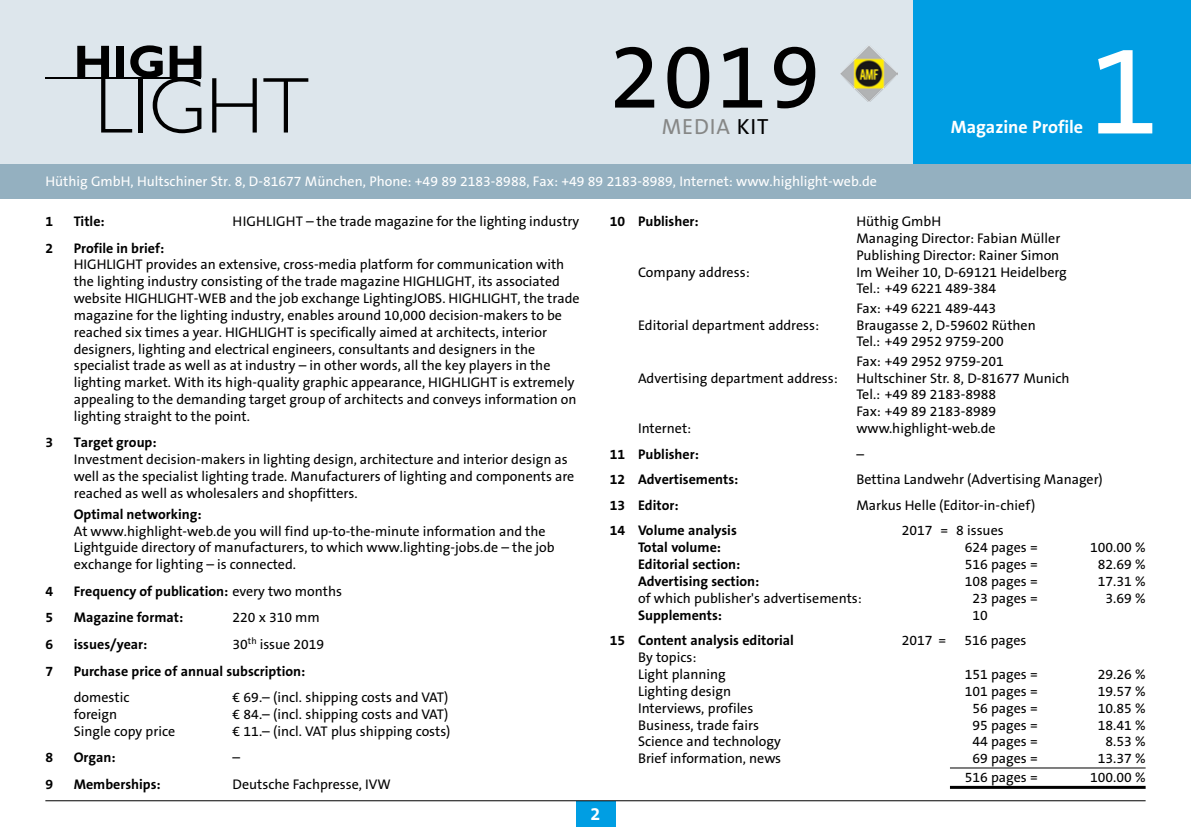
<style>
.page{position:relative;width:1191px;height:840px;background:#fff}
.page>*{position:absolute;margin:0;border:0;box-sizing:border-box;transform-origin:0 0}
.t1{font:128px "The Sans Os F";color:#fff}
.t2{font:92px "The Sans Os F";color:#000}
.t3{font:22px "The Sans Os F";letter-spacing:.04em;color:#868786}
.t4{font:700 18px "The Sans Os F";color:#fff}
.t5{font:14px/16.8px "The Sans Os F";color:#000}
.t6{font:700 14px "The Sans Os F";color:#000}
.t7{font:14px "The Sans Os F";color:#fff}
.s1{color:#000}
.s2{font-weight:400}
</style>
<div class="page">
<div style="left:0;top:0;width:1191px;height:164px;background:#dde6ec"></div>
<div style="left:913px;top:0;width:278px;height:198px;background:#009ee3"></div>
<div style="left:575px;top:800px;width:40px;height:25px;background:#009ee3"></div>
<hr style="left:45px;top:799px;width:1100px;height:1px;background:#000">
<div style="left:0;top:164px;width:1191px;height:34px;background:#94b0c0"></div>
<svg style="left:212px;top:78px;width:45px;height:54px"></svg>
<svg style="left:263px;top:78px;width:45px;height:54px"></svg>
<svg style="left:77px;top:45px;width:124px;height:88px"></svg>
<hr style="left:45px;top:77px;width:156px;height:2px;background:#000">
<img style="left:841px;top:46px;width:56px;height:55px">
<hr style="left:950px;top:767px;width:195px;height:1px;background:#000">
<hr style="left:950px;top:785px;width:195px;height:3px;background:#000">
<h2 class="t2" style="left:609px;top:17px;width:212px">2019</h2>
<h3 class="t3" style="left:662px;top:112px;width:108px">Media <span class="s1">KIT</span></h3>
<p class="t4" style="left:950px;top:116px;width:134px">Magazine Profile</p>
<p class="t7" style="left:45px;top:172px;width:833px">Hüthig GmbH, Hultschiner Str. 8, D-81677 München, Phone: +49 89 2183-8988, Fax: +49 89 2183-8989, I nternet: www.highlight-web.de</p>
<h1 class="t1" style="left:1088px;top:8px;width:72px">1</h1>
<p class="t6" style="left:45px;top:212px;width:9px">1</p>
<p class="t6" style="left:74px;top:212px;width:32px">Title:</p>
<p class="t5" style="left:232px;top:213px;width:24px">Highl</p>
<p class="t5" style="left:272px;top:213px;width:14px">ight</p>
<p class="t5" style="left:306px;top:213px;width:275px">– the trade magazine for the lighting industry</p>
<p class="t6" style="left:45px;top:239px;width:9px">2</p>
<p class="t6" style="left:74px;top:239px;width:92px">Profile in brief:</p>
<p class="t5" style="left:74px;top:256px;width:507px">HIGHLIGHT provides an extensive, cross-media platform for communication with the lighting industry consisting of the trade magazine HIGHLIGHT, its associated website HIGHLIGHT-WEB and the job exchange LightingJOBS. HIGHLIGHT, the trade magazine for the lighting industry, enables around 10,000 decision-makers to be reached six times a year. HIGHLIGHT is specifically aimed at architects, interior designers, lighting and electrical engineers, consultants and designers in the specialist trade as well as at industry – in other words, all the key players in the lighting market. With its high-quality graphic appearance, HIGHLIGHT is extremely appealing to the demanding target group of architects and conveys information on lighting straight to the point.</p>
<p class="t6" style="left:45px;top:433px;width:9px">3</p>
<p class="t6" style="left:74px;top:433px;width:84px">Target group:</p>
<p class="t5" style="left:74px;top:451px;width:502px">I nvestment decision-makers in lighting design, architecture and interior design as well as the specialist lighting trade. Manufacturers of lighting and components are reached as well as wholesalers and shopfitters.</p>
<p class="t6" style="left:74px;top:504px;width:130px">Optimal networking:</p>
<p class="t5" style="left:74px;top:522px;width:482px">At www.highlight-web.de you will find up-to-the-minute information and the<br>Lightguide directory of manufacturers, to which www.lighting-jobs.de – the job exchange for lighting – is connected.</p>
<p class="t6" style="left:45px;top:581px;width:9px">4</p>
<p class="t6" style="left:74px;top:581px;width:270px">Frequency of publication: <span class="s2">every two months</span></p>
<p class="t6" style="left:45px;top:608px;width:9px">5</p>
<p class="t6" style="left:74px;top:608px;width:111px">Magazine format:</p>
<p class="t5" style="left:232px;top:609px;width:89px">220 x 310 mm</p>
<p class="t6" style="left:45px;top:635px;width:9px">6</p>
<p class="t6" style="left:74px;top:635px;width:75px">issues/year:</p>
<p class="t5" style="left:232px;top:635px;width:93px">30<sup>th</sup> issue 2019</p>
<p class="t6" style="left:45px;top:661px;width:9px">7</p>
<p class="t6" style="left:74px;top:661px;width:233px">Purchase price of annual subscription:</p>
<p class="t5" style="left:74px;top:688px;width:57px">domestic</p>
<p class="t5" style="left:232px;top:688px;width:217px">€ 69.– (incl. shipping costs and VAT)</p>
<p class="t5" style="left:74px;top:705px;width:45px">foreign</p>
<p class="t5" style="left:232px;top:705px;width:217px">€ 84.– (incl. shipping costs and VAT)</p>
<p class="t5" style="left:74px;top:722px;width:103px">Single copy price</p>
<p class="t5" style="left:232px;top:722px;width:219px">€ 11.– (incl. VAT plus shipping costs)</p>
<p class="t6" style="left:45px;top:748px;width:9px">8</p>
<p class="t6" style="left:74px;top:748px;width:43px">Organ:</p>
<p class="t5" style="left:232px;top:748px;width:9px">–</p>
<p class="t6" style="left:45px;top:774px;width:9px">9</p>
<p class="t6" style="left:74px;top:774px;width:129px">Memberships: <span class="s2">D</span></p>
<p class="t5" style="left:242px;top:775px;width:150px">eutsche Fachpresse, IVW</p>
<p class="t4" style="left:590px;top:802px;width:11px">2</p>
<p class="t6" style="left:609px;top:212px;width:90px">10 Publisher:</p>
<p class="t5" style="left:856px;top:213px;width:205px">Hüthig GmbH<br>Managing Director: Fabian Müller<br>Publishing Director: Rainer Simon</p>
<p class="t5" style="left:638px;top:263px;width:113px">Company address:</p>
<p class="t5" style="left:856px;top:263px;width:212px">I m Weiher 10, D-69121 Heidelberg<br>Tel.: +49 6221 489-384</p>
<p class="t5" style="left:856px;top:299px;width:141px">Fax: +49 6221 489-443</p>
<p class="t5" style="left:609px;top:316px;width:13px">E</p>
<p class="t5" style="left:645px;top:316px;width:176px">ditorial department address:</p>
<p class="t5" style="left:856px;top:316px;width:181px">Braugasse 2, D-59602 Rüthen<br>Tel.: +49 2952 9759-200</p>
<p class="t5" style="left:856px;top:352px;width:149px">Fax: +49 2952 9759-201</p>
<p class="t5" style="left:609px;top:369px;width:20px">A</p>
<p class="t5" style="left:646px;top:369px;width:193px">dvertising department address:</p>
<p class="t5" style="left:856px;top:369px;width:215px">Hultschiner Str. 8, D-81677 Munich<br>Tel.: +49 89 2183-8988<br>Fax: +49 89 2183-8989</p>
<p class="t5" style="left:609px;top:420px;width:83px">I nternet:</p>
<p class="t5" style="left:856px;top:420px;width:141px">www.highlight-web.de</p>
<p class="t6" style="left:609px;top:445px;width:91px">11 Publisher:</p>
<p class="t5" style="left:856px;top:445px;width:9px">–</p>
<p class="t6" style="left:609px;top:470px;width:130px">12 Advertisements:</p>
<p class="t5" style="left:856px;top:471px;width:248px">Bettina Landwehr (Advertising Manager)</p>
<p class="t6" style="left:609px;top:495px;width:70px">13 Editor:</p>
<p class="t5" style="left:856px;top:496px;width:180px">Markus Helle (Editor-in-chief)</p>
<p class="t6" style="left:609px;top:521px;width:129px">14 Volume analysis</p>
<p class="t5" style="left:901px;top:522px;width:103px">2017 = 8 issues</p>
<p class="t6" style="left:638px;top:538px;width:85px">Total volume:</p>
<p class="t5" style="left:964px;top:539px;width:75px">624 pages =</p>
<p class="t5" style="left:1090px;top:539px;width:57px">100.00 %</p>
<p class="t6" style="left:638px;top:555px;width:104px">Editorial section:</p>
<p class="t5" style="left:964px;top:555px;width:75px">516 pages =</p>
<p class="t5" style="left:1097px;top:555px;width:49px">82.69 %</p>
<p class="t6" style="left:638px;top:572px;width:123px">Advertising section:</p>
<p class="t5" style="left:964px;top:572px;width:75px">108 pages =</p>
<p class="t5" style="left:1097px;top:572px;width:49px">17.31 %</p>
<p class="t5" style="left:638px;top:589px;width:225px">of which publisher's advertisements:</p>
<p class="t5" style="left:972px;top:589px;width:67px">23 pages =</p>
<p class="t5" style="left:1105px;top:589px;width:42px">3.69 %</p>
<p class="t6" style="left:638px;top:605px;width:86px">Supplements:</p>
<p class="t5" style="left:972px;top:606px;width:17px">10</p>
<p class="t6" style="left:609px;top:631px;width:186px">15 Content analysis editorial</p>
<p class="t5" style="left:901px;top:632px;width:46px">2017 =</p>
<p class="t5" style="left:964px;top:632px;width:64px">516 pages</p>
<p class="t5" style="left:638px;top:649px;width:89px">By topics:<br>Light planning</p>
<p class="t5" style="left:964px;top:665px;width:75px">151 pages =</p>
<p class="t5" style="left:1097px;top:665px;width:49px">29.26 %</p>
<p class="t5" style="left:638px;top:682px;width:95px">Lighting design</p>
<p class="t5" style="left:964px;top:682px;width:75px">101 pages =</p>
<p class="t5" style="left:1097px;top:682px;width:49px">19.57 %</p>
<p class="t5" style="left:638px;top:699px;width:117px">I nterviews, profiles</p>
<p class="t5" style="left:972px;top:699px;width:67px">56 pages =</p>
<p class="t5" style="left:1097px;top:699px;width:49px">10.85 %</p>
<p class="t5" style="left:638px;top:716px;width:122px">Business, trade fairs</p>
<p class="t5" style="left:972px;top:716px;width:67px">95 pages =</p>
<p class="t5" style="left:1097px;top:716px;width:49px">18.41 %</p>
<p class="t5" style="left:638px;top:733px;width:144px">Science and technology</p>
<p class="t5" style="left:972px;top:733px;width:67px">44 pages =</p>
<p class="t5" style="left:1105px;top:733px;width:42px">8.53 %</p>
<p class="t5" style="left:638px;top:749px;width:145px">Brief information, news</p>
<p class="t5" style="left:972px;top:749px;width:67px">69 pages =</p>
<p class="t5" style="left:1097px;top:749px;width:49px">13.37 %</p>
<p class="t5" style="left:964px;top:768px;width:75px">516 pages =</p>
<p class="t5" style="left:1090px;top:768px;width:57px">100.00 %</p>
</div>
